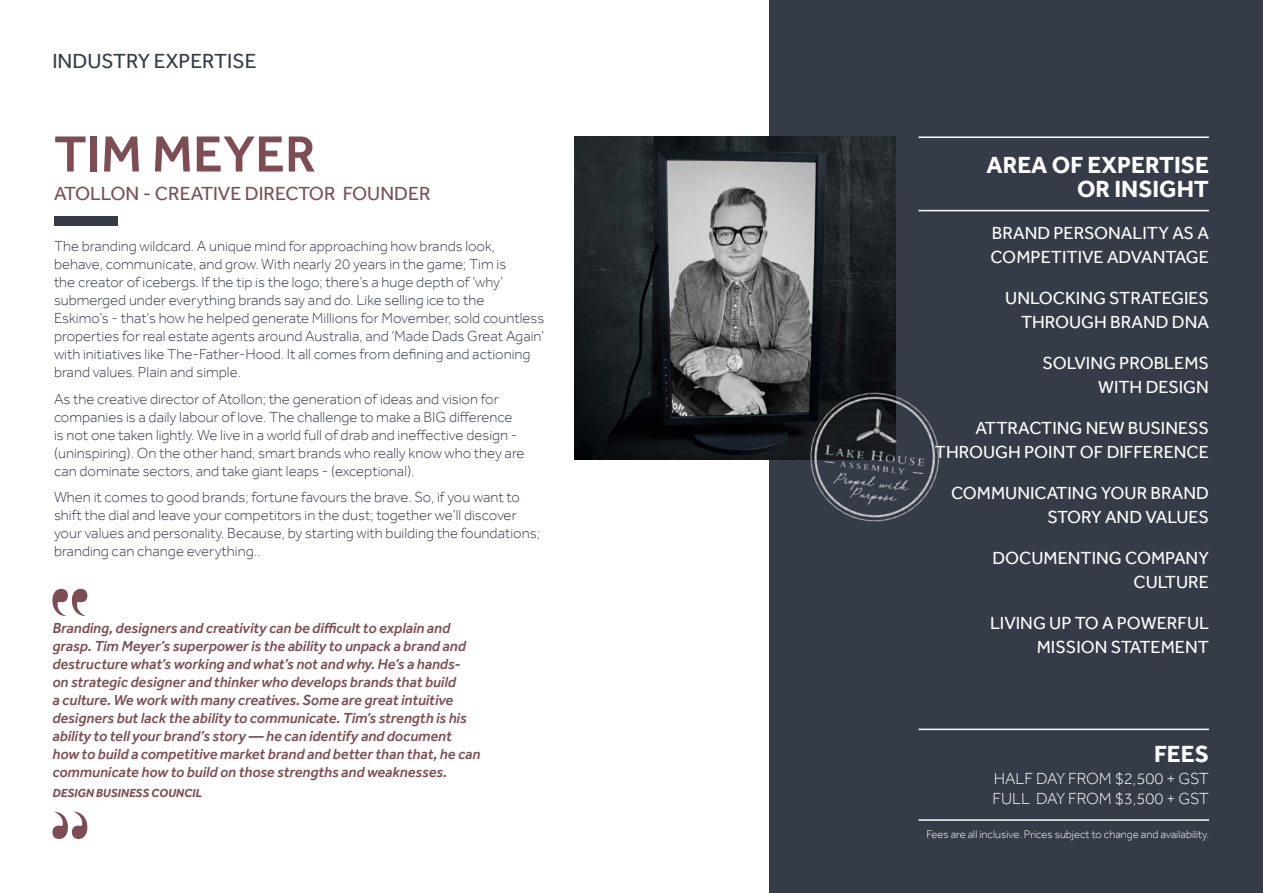
<style>
.page{position:relative;width:1263px;height:893px;background:#fff}
.page>*{position:absolute;margin:0;border:0;box-sizing:border-box;transform-origin:0 0}
.t1{font:500 52.5px "Effra";color:#7d4d53}
.t2{font:700 24px/24px "Effra";color:#fff;text-align:right}
.t3{font:21px "Effra";color:#363b48}
.t4{font:19.5px "Effra";color:#7d4d53}
.t5{font:18px/24px "Effra";color:#fff;text-align:right}
.t6{font:300 16.5px/19.5px "Effra";color:#fff}
.t7{font:300 15px/18px "Effra";color:#363b48}
.t8{font:italic 500 15px/18px "Effra";color:#7d4d53}
.t9{font:italic 700 12px "Effra";color:#7d4d53}
.t10{font:300 11.25px "Effra";color:#fff}
</style>
<div class="page">
<div style="left:770px;top:0;width:493px;height:893px;background:#363b48"></div>
<div style="left:54px;top:216px;width:64px;height:10px;background:#363b48"></div>
<hr style="left:918px;top:210px;width:291px;height:1px;background:#fff">
<hr style="left:918px;top:136px;width:291px;height:2px;background:#fff">
<svg style="left:52px;top:589px;width:35px;height:27px"></svg>
<svg style="left:52px;top:812px;width:35px;height:27px"></svg>
<hr style="left:918px;top:729px;width:291px;height:1px;background:#fff">
<hr style="left:918px;top:819px;width:291px;height:2px;background:#fff">
<img style="left:574px;top:136px;width:321px;height:323px">
<img style="left:791px;top:376px;width:149px;height:146px">
<h3 class="t3" style="left:52px;top:48px;width:206px">INDUSTRY EXPERTISE</h3>
<h1 class="t1" style="left:54px;top:123px;width:263px">TIM MEYER</h1>
<h3 class="t4" style="left:54px;top:182px;width:378px">ATOLLON - CREATIVE DIRECTOR FOUNDER</h3>
<p class="t7" style="left:54px;top:237px;width:492px">The branding wildcard. A unique mind for approaching how brands look, behave, communicate, and grow. With nearly 20 years in the game; Tim is<br>the creator of icebergs. If the tip is the logo; there’s a huge depth of ‘why’ submerged under everything brands say and do. Like selling ice to the<br>Eskimo’s - that’s how he helped generate Millions for Movember, sold countless properties for real estate agents around Australia, and ‘Made Dads Great Again’ with initiatives like The-Father-Hood. It all comes from defining and actioning brand values. Plain and simple.</p>
<p class="t7" style="left:54px;top:390px;width:472px">As the creative director of Atollon; the generation of ideas and vision for companies is a daily labour of love. The challenge to make a BIG difference is not one taken lightly. We live in a world full of drab and ineffective design - (uninspiring). On the other hand; smart brands who really know who they are can dominate sectors, and take giant leaps - (exceptional).</p>
<p class="t7" style="left:54px;top:488px;width:487px">When it comes to good brands; fortune favours the brave. So, if you want to shift the dial and leave your competitors in the dust; together we’ll discover your values and personality. Because, by starting with building the foundations; branding can change everything..</p>
<p class="t8" style="left:52px;top:619px;width:429px">Branding, designers and creativity can be difficult to explain and grasp. Tim Meyer’s superpower is the ability to unpack a brand and destructure what’s working and what’s not and why. He’s a hands&shy;on strategic designer and thinker who develops brands that build<br>a culture. We work with many creatives. Some are great intuitive designers but lack the ability to communicate. Tim’s strength is his ability to tell your brand’s story — he can identify and document how to build a competitive market brand and better than that, he can communicate how to build on those strengths and weaknesses.</p>
<p class="t9" style="left:52px;top:785px;width:151px">DESIGN BUSINESS COUNCIL</p>
<h2 class="t2" style="left:987px;top:152px;width:224px">AREA OF EXPERTISE<br>OR INSIGHT</h2>
<p class="t5" style="left:990px;top:221px;width:220px;text-align:left">BRAND PERSONALITY AS A<br>COMPETITIVE ADVANTAGE</p>
<p class="t5" style="left:1005px;top:286px;width:205px">UNLOCKING STRATEGIES<br>THROUGH BRAND DNA</p>
<p class="t5" style="left:1042px;top:351px;width:168px">SOLVING PROBLEMS<br>WITH DESIGN</p>
<p class="t5" style="left:935px;top:416px;width:275px">ATTRACTING NEW BUSINESS<br>THROUGH POINT OF DIFFERENCE</p>
<p class="t5" style="left:951px;top:481px;width:259px">COMMUNICATING YOUR BRAND<br>STORY AND VALUES</p>
<p class="t5" style="left:992px;top:546px;width:218px">DOCUMENTING COMPANY<br>CULTURE</p>
<p class="t5" style="left:990px;top:611px;width:220px">LIVING UP TO A POWERFUL<br>MISSION STATEMENT</p>
<h2 class="t2" style="left:1154px;top:741px;width:56px">FEES</h2>
<p class="t6" style="left:992px;top:769px;width:218px">HALF DAY FROM $2,500 + GST<br>FULL DAY FROM $3,500 + GST</p>
<p class="t10" style="left:926px;top:827px;width:284px">Fees are all inclusive. Prices subject to change and availability.</p>
</div>
